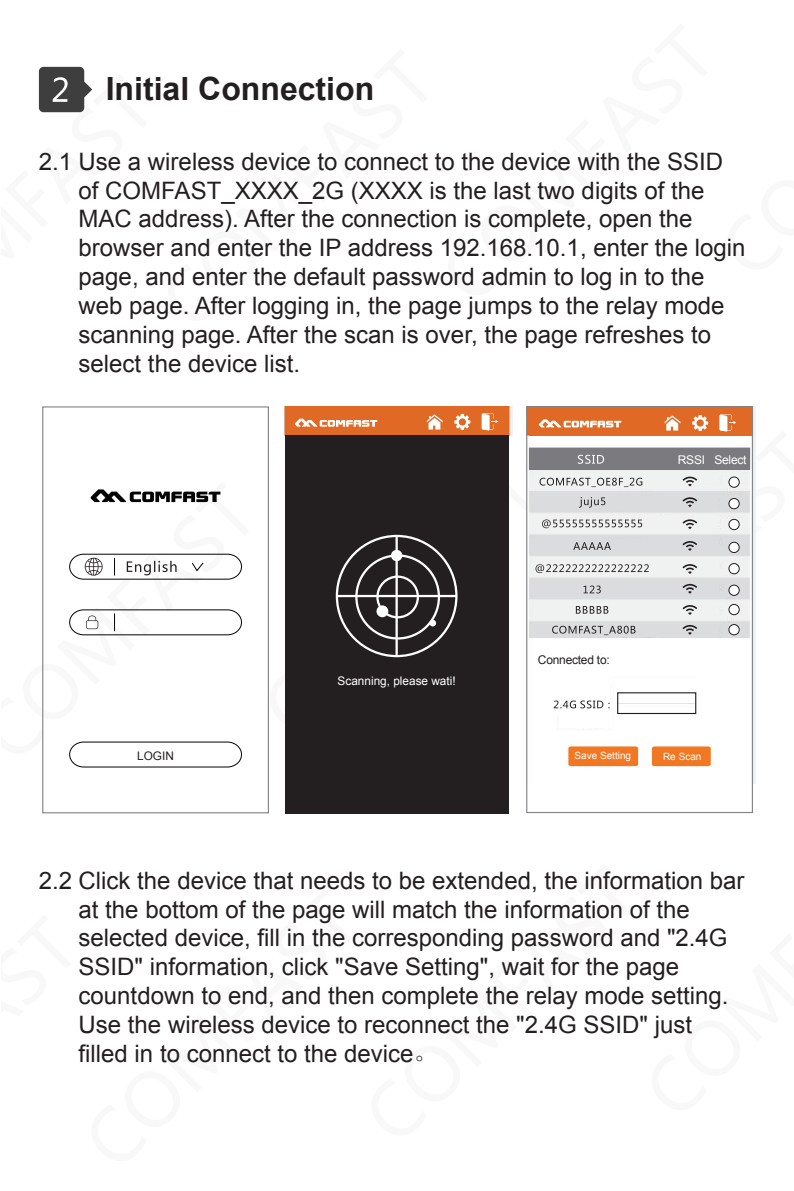
<style>
.page{position:relative;width:794px;height:1191px;background:#fff}
.page>*{position:absolute;margin:0;border:0;box-sizing:border-box;transform-origin:0 0}
.t1{font:700 32px "Arial";color:#231f20}
.t2{font:24px/28.8px "Arial";color:#231f20}
.t3{font:12px "Arial";color:#fff}
.t4{font:12px "Arial";letter-spacing:-.02em;color:#231f20}
.t5{font:12px "Arial";letter-spacing:-.02em;color:#fff}
.t6{font:10px "Arial";color:#fff}
.s1{font-family:"Adobe Song Std";font-weight:300}
</style>
<div class="page">
<svg style="left:38px;top:67px;width:54px;height:46px;background:#666667"></svg>
<div style="left:285px;top:435px;width:223px;height:378px;background:#231f20"></div>
<div style="left:355px;top:554px;width:85px;height:85px;border:2px solid #fff;border-radius:50%"></div>
<div style="left:376px;top:575px;width:43px;height:43px;border:2px solid #fff;border-radius:50%"></div>
<hr style="left:337px;top:595px;width:119px;height:2px;background:#fff">
<hr style="left:395px;top:536px;width:3px;height:120px;background:#fff">
<div style="left:391px;top:550px;width:11px;height:11px;background:#fff;border-radius:50%"></div>
<div style="left:376px;top:605px;width:12px;height:12px;background:#fff;border-radius:50%"></div>
<div style="left:429px;top:620px;width:7px;height:6px;background:#fff;border-radius:50%"></div>
<div style="left:285px;top:407px;width:223px;height:28px;background:#e16926"></div>
<svg style="left:454px;top:414px;width:16px;height:16px"></svg>
<svg style="left:427px;top:414px;width:16px;height:15px"></svg>
<svg style="left:295px;top:418px;width:82px;height:9px"></svg>
<img style="left:528px;top:407px;width:228px;height:376px">
<div style="left:529px;top:448px;width:220px;height:21px;background:#7b7b7f"></div>
<svg style="left:578px;top:455px;width:26px;height:9px"></svg>
<div style="left:536px;top:473px;width:160px;height:16px;background:#f0f1f1"></div>
<svg style="left:539px;top:478px;width:103px;height:9px"></svg>
<div style="left:594px;top:496px;width:44px;height:14px;background:#dbdcdd"></div>
<svg style="left:579px;top:497px;width:26px;height:10px"></svg>
<div style="left:532px;top:515px;width:179px;height:17px;background:#f0f1f1"></div>
<svg style="left:542px;top:519px;width:100px;height:9px"></svg>
<div style="left:601px;top:539px;width:43px;height:14px;background:#dbdcdd"></div>
<svg style="left:573px;top:542px;width:38px;height:8px"></svg>
<div style="left:532px;top:559px;width:179px;height:17px;background:#f0f1f1"></div>
<svg style="left:535px;top:564px;width:113px;height:9px"></svg>
<div style="left:597px;top:581px;width:44px;height:15px;background:#dbdcdd"></div>
<svg style="left:583px;top:585px;width:18px;height:8px"></svg>
<div style="left:533px;top:601px;width:180px;height:17px;background:#f0f1f1"></div>
<svg style="left:576px;top:606px;width:32px;height:7px"></svg>
<div style="left:567px;top:622px;width:101px;height:15px;background:#dbdcdd"></div>
<svg style="left:552px;top:626px;width:83px;height:9px"></svg>
<div style="left:554px;top:655px;width:59px;height:17px;background:#fff"></div>
<div style="left:556px;top:683px;width:54px;height:16px;background:#fff"></div>
<div style="left:559px;top:711px;width:54px;height:17px;background:#fff"></div>
<div style="left:614px;top:678px;width:86px;height:25px;background:#fff"></div>
<div style="left:613px;top:709px;width:86px;height:57px;background:#fff"></div>
<div style="left:526px;top:406px;width:227px;height:407px;border:1px solid #808285"></div>
<div style="left:529px;top:408px;width:223px;height:28px;background:#e16926"></div>
<svg style="left:539px;top:419px;width:82px;height:8px"></svg>
<svg style="left:722px;top:623px;width:20px;height:14px"></svg>
<svg style="left:722px;top:604px;width:19px;height:12px"></svg>
<svg style="left:724px;top:582px;width:20px;height:14px"></svg>
<div style="left:721px;top:537px;width:21px;height:15px;background:#dbdcdd"></div>
<div style="left:723px;top:561px;width:19px;height:13px;background:#f0f1f1"></div>
<div style="left:721px;top:518px;width:20px;height:13px;background:#f0f1f1"></div>
<svg style="left:723px;top:475px;width:19px;height:12px"></svg>
<div style="left:721px;top:495px;width:21px;height:14px;background:#dbdcdd"></div>
<svg style="left:682px;top:625px;width:15px;height:10px"></svg>
<svg style="left:682px;top:605px;width:15px;height:10px"></svg>
<svg style="left:682px;top:584px;width:15px;height:10px"></svg>
<svg style="left:682px;top:564px;width:15px;height:10px"></svg>
<svg style="left:682px;top:541px;width:15px;height:10px"></svg>
<svg style="left:682px;top:519px;width:15px;height:10px"></svg>
<svg style="left:682px;top:497px;width:15px;height:10px"></svg>
<svg style="left:682px;top:476px;width:15px;height:10px"></svg>
<svg style="left:91px;top:489px;width:129px;height:13px"></svg>
<div style="left:42px;top:406px;width:227px;height:407px;border:1px solid #808285"></div>
<svg style="left:69px;top:741px;width:173px;height:27px"></svg>
<svg style="left:69px;top:609px;width:173px;height:27px"></svg>
<svg style="left:482px;top:413px;width:16px;height:17px"></svg>
<svg style="left:692px;top:415px;width:16px;height:16px"></svg>
<svg style="left:664px;top:415px;width:16px;height:15px"></svg>
<svg style="left:719px;top:414px;width:17px;height:18px"></svg>
<svg style="left:568px;top:746px;width:70px;height:20px"></svg>
<div style="left:652px;top:746px;width:59px;height:20px;background:#f27722;border-radius:2px"></div>
<div style="left:729px;top:477px;width:10px;height:10px;background:#fff;border-radius:50%"></div>
<div style="left:728px;top:477px;width:11px;height:10px;border:1px solid #231f20;border-radius:50%"></div>
<div style="left:729px;top:498px;width:10px;height:11px;background:#fff;border-radius:50%"></div>
<div style="left:728px;top:498px;width:11px;height:11px;border:1px solid #231f20;border-radius:50%"></div>
<div style="left:729px;top:519px;width:10px;height:10px;background:#fff;border-radius:50%"></div>
<div style="left:728px;top:519px;width:11px;height:11px;border:1px solid #231f20;border-radius:50%"></div>
<div style="left:729px;top:542px;width:10px;height:10px;background:#fff;border-radius:50%"></div>
<div style="left:728px;top:542px;width:11px;height:11px;border:1px solid #231f20;border-radius:50%"></div>
<div style="left:729px;top:563px;width:10px;height:11px;background:#fff;border-radius:50%"></div>
<div style="left:728px;top:563px;width:11px;height:11px;border:1px solid #231f20;border-radius:50%"></div>
<div style="left:729px;top:585px;width:10px;height:10px;background:#fff;border-radius:50%"></div>
<div style="left:728px;top:585px;width:11px;height:10px;border:1px solid #231f20;border-radius:50%"></div>
<div style="left:729px;top:604px;width:10px;height:11px;background:#fff;border-radius:50%"></div>
<div style="left:728px;top:604px;width:11px;height:11px;border:1px solid #231f20;border-radius:50%"></div>
<div style="left:729px;top:624px;width:10px;height:11px;background:#fff;border-radius:50%"></div>
<div style="left:728px;top:624px;width:11px;height:11px;border:1px solid #231f20;border-radius:50%"></div>
<svg style="left:554px;top:700px;width:55px;height:8px"></svg>
<div style="left:617px;top:692px;width:79px;height:22px;border:1px solid #231f20"></div>
<svg style="left:69px;top:553px;width:173px;height:27px"></svg>
<h1 class="t1" style="left:106px;top:67px;width:270px">Initial Connection</h1>
<p class="t2" style="left:79px;top:147px;width:668px;text-indent:-40px">2.1 Use a wireless device to connect to the device with the SSID of COMFAST_XXXX_2G (XXXX is the last two digits of the MAC address). After the connection is complete, open the browser and enter the IP address 192.168.10.1, enter the login page, and enter the default password admin to log in to the web page. After logging in, the page jumps to the relay mode scanning page. After the scan is over, the page refreshes to select the device list.</p>
<p class="t3" style="left:337px;top:673px;width:120px">Scanning, please wati!</p>
<p class="t5" style="left:678px;top:452px;width:70px">RSSI Select</p>
<p class="t4" style="left:538px;top:651px;width:73px">Connected to:</p>
<p class="t4" style="left:137px;top:747px;width:38px">LOGIN</p>
<p class="t6" style="left:574px;top:749px;width:58px">Save Setting</p>
<p class="t6" style="left:663px;top:750px;width:40px">Re Scan</p>
<p class="t2" style="left:79px;top:866px;width:667px;text-indent:-40px">2.2 Click the device that needs to be extended, the information bar at the bottom of the page will match the information of the selected device, fill in the corresponding password and "2.4G SSID" information, click "Save Setting", wait for the page countdown to end, and then complete the relay mode setting.<br>Use the wireless device to reconnect the "2.4G SSID" just filled in to connect to the device<span class="s1">。</span></p>
</div>
